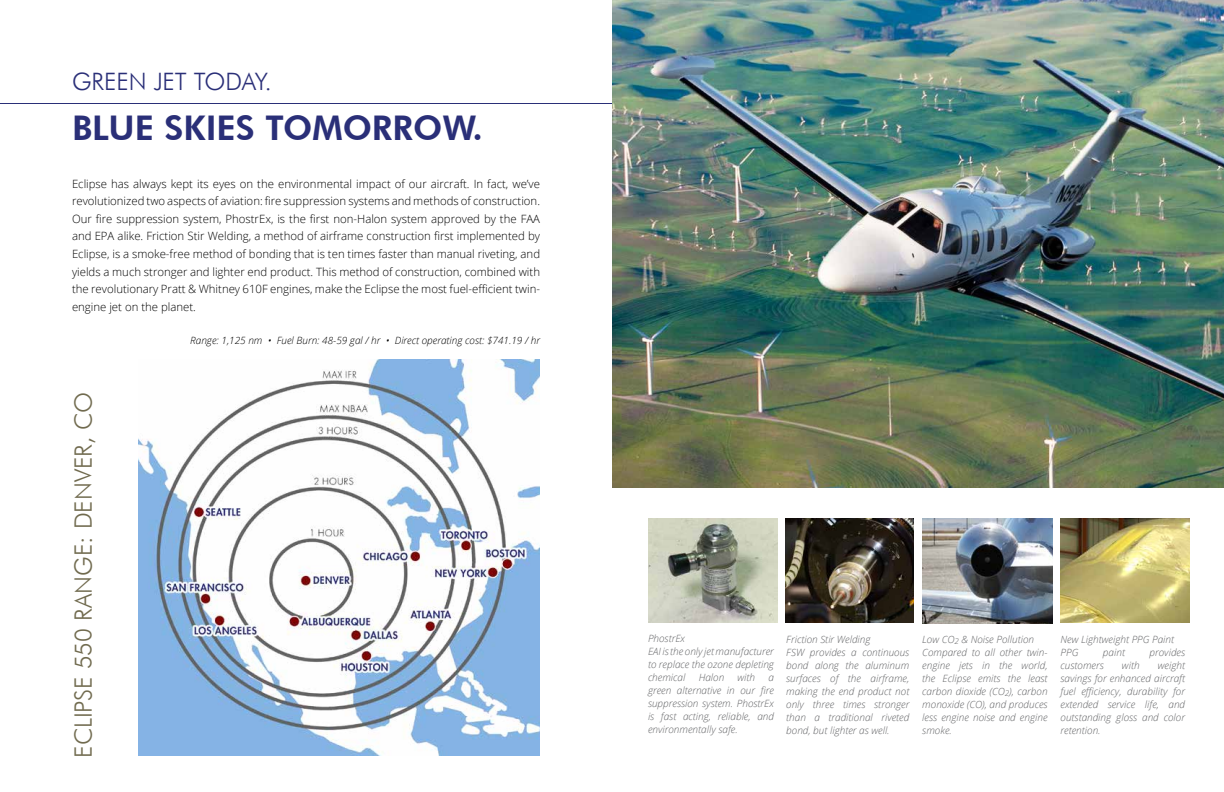
<style>
.page{position:relative;width:1224px;height:792px;background:#fff}
.page>*{position:absolute;margin:0;border:0;box-sizing:border-box;transform-origin:0 0}
.t1{font:800 34px "Futura BT";color:#2a2f78}
.t2{font:300 24px "Futura BT";color:#716b4f}
.t3{font:300 24px "Futura BT";color:#2a2f78}
.t4{font:300 11.4px/17.6px "Open Sans";color:#000;text-align:justify}
.t5{font:italic 300 10px/13px "Open Sans";color:#636466}
.t6{font:italic 300 10px "Open Sans";color:#000}
</style>
<div class="page">
<hr style="left:0;top:103px;width:612px;height:1px;background:#2a2f78">
<img style="left:139px;top:360px;width:401px;height:396px">
<img style="left:612px;top:0;width:612px;height:487px">
<img style="left:648px;top:518px;width:129px;height:105px">
<img style="left:922px;top:519px;width:131px;height:104px">
<img style="left:786px;top:518px;width:128px;height:104px">
<img style="left:1060px;top:518px;width:129px;height:104px">
<h2 class="t3" style="left:72px;top:67px;width:201px">GREEN JET TODAY.</h2>
<h1 class="t1" style="left:72px;top:107px;width:412px">BLUE SKIES TOMORROW.</h1>
<p class="t4" style="left:72px;top:174px;width:470px">Eclipse has always kept its eyes on the environmental impact of our aircraft. In fact, we’ve revolutionized two aspects of aviation: fire suppression systems and methods of construction.<br>Our fire suppression system, PhostrEx, is the first non-Halon system approved by the FAA and EPA alike. Friction Stir Welding, a method of airframe construction first implemented by Eclipse, is a smoke-free method of bonding that is ten times faster than manual riveting, and yields a much stronger and lighter end product. This method of construction, combined with the revolutionary Pratt &amp; Whitney 610F engines, make the Eclipse the most fuel-efficient twin&shy;engine jet on the planet.</p>
<p class="t6" style="left:190px;top:333px;width:351px">Range: 1,125 nm • Fuel Burn: 48-59 gal / hr • Direct operating cost: $741.19 / hr</p>
<h2 class="t2" style="left:69px;top:758px;width:367px;rotate:-90deg">ECLIPSE 550 RANGE: DENVER, CO</h2>
<p class="t5" style="left:648px;top:631px;width:127px">PhostrEx<br>EAI is the only jet manufacturer to replace the ozone depleting chemical</p>
<p class="t5" style="left:699px;top:670px;width:27px">Halon</p>
<p class="t5" style="left:738px;top:670px;width:19px">with</p>
<p class="t5" style="left:648px;top:670px;width:127px;text-align:justify;text-indent:120px">a green alternative in our fire suppression system. PhostrEx is fast acting, reliable, and environmentally safe.</p>
<p class="t5" style="left:786px;top:632px;width:125px">Friction Stir Welding<br>FSW provides a continuous bond along the aluminum surfaces of the airframe, making the end product not only three times stronger than a traditional riveted bond, but lighter as well.</p>
<p class="t5" style="left:922px;top:632px;width:127px">Low CO<sub>2</sub> &amp; Noise Pollution<br>Compared to all other twin&shy;engine jets in the world, the Eclipse emits the least carbon dioxide (CO<sub>2</sub>), carbon monoxide (CO), and produces less engine noise and engine smoke.</p>
<p class="t5" style="left:1061px;top:632px;width:115px">New Lightweight PPG Paint<br>PPG</p>
<p class="t5" style="left:1103px;top:645px;width:24px">paint</p>
<p class="t5" style="left:1150px;top:645px;width:37px">provides</p>
<p class="t5" style="left:1061px;top:658px;width:45px">customers</p>
<p class="t5" style="left:1122px;top:658px;width:19px">with</p>
<p class="t5" style="left:1061px;top:658px;width:126px;text-align:justify;text-indent:97px">weight savings for enhanced aircraft fuel efficiency, durability for extended service life, and outstanding gloss and color retention.</p>
</div>
